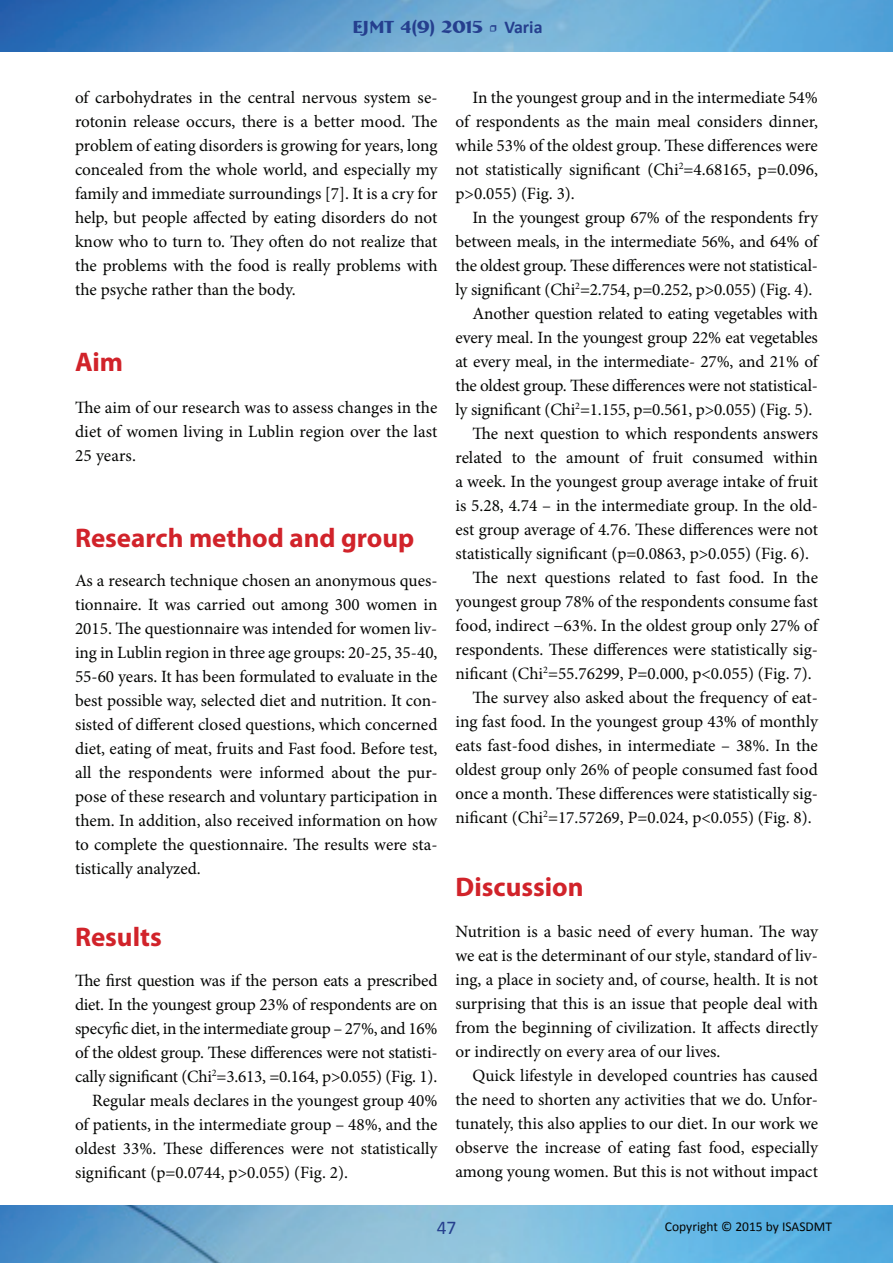
<style>
.page{position:relative;width:893px;height:1263px;background:#fff}
.page>*{position:absolute;margin:0;border:0;box-sizing:border-box;transform-origin:0 0}
.t1{font:700 27px "Myriad Pro";color:#d1232a}
.t2{font:19.5px "Calibri";color:#253f8e}
.t3{font:700 18px "Bremen BT";color:#253f8e}
.t4{font:17.25px/24px "Minion Pro";letter-spacing:-.005em;color:#040503;text-align:justify}
.t5{font:13.5px "Calibri";color:#040503}
.s1{font-family:"Minion Pro";font-weight:400}
.s2{font-family:"Calibri"}
</style>
<div class="page">
<img style="left:0;top:0;width:893px;height:52px">
<img style="left:0;top:1205px;width:893px;height:58px">
<p class="t3" style="left:352px;top:15px;width:192px">EJMT 4(9) 2015 <span class="s1">•</span> <span class="s2">Varia</span></p>
<p class="t4" style="left:75px;top:85px;width:364px">of carbohydrates in the central nervous system se&shy;rotonin release occurs, there is a better mood. The problem of eating disorders is growing for years, long concealed from the whole world, and especially my family and immediate surroundings [7]. It is a cry for help, but people affected by eating disorders do not know who to turn to. They often do not realize that the problems with the food is really problems with the psyche rather than the body.</p>
<h1 class="t1" style="left:75px;top:344px;width:50px">Aim</h1>
<p class="t4" style="left:75px;top:396px;width:364px">The aim of our research was to assess changes in the diet of women living in Lublin region over the last 25 years.</p>
<h1 class="t1" style="left:75px;top:520px;width:341px">Research method and group</h1>
<p class="t4" style="left:75px;top:568px;width:364px">As a research technique chosen an anonymous ques&shy;tionnaire. It was carried out among 300 women in 2015. The questionnaire was intended for women liv&shy;ing in Lublin region in three age groups: 20-25, 35-40, 55-60 years. It has been formulated to evaluate in the best possible way, selected diet and nutrition. It con&shy;sisted of different closed questions, which concerned diet, eating of meat, fruits and Fast food. Before test, all the respondents were informed about the pur&shy;pose of these research and voluntary participation in them. In addition, also received information on how to complete the questionnaire. The results were sta&shy;tistically analyzed.</p>
<h1 class="t1" style="left:75px;top:919px;width:88px">Results</h1>
<p class="t4" style="left:75px;top:969px;width:364px">The first question was if the person eats a prescribed</p>
<p class="t4" style="left:75px;top:993px;width:364px">diet. In the youngest group 23% of respondents are on</p>
<p class="t4" style="left:75px;top:1017px;width:364px">specyfic diet, in the intermediate group – 27%, and 16%</p>
<p class="t4" style="left:75px;top:1041px;width:364px">of the oldest group. These differences were not statisti-</p>
<p class="t4" style="left:75px;top:1065px;width:364px">cally significant (Chi<sup>2</sup>=3.613, =0.164, p&gt;0.055) (Fig. 1).</p>
<p class="t4" style="left:92px;top:1089px;width:347px">Regular meals declares in the youngest group 40%</p>
<p class="t4" style="left:75px;top:1113px;width:364px">of patients, in the intermediate group – 48%, and the</p>
<p class="t4" style="left:75px;top:1137px;width:364px">oldest 33%. These differences were not statistically</p>
<p class="t4" style="left:75px;top:1161px;width:275px">significant (p=0.0744, p&gt;0.055) (Fig. 2).</p>
<p class="t4" style="left:455px;top:85px;width:364px;text-indent:17px">In the youngest group and in the intermediate 54% of respondents as the main meal considers dinner, while 53% of the oldest group. These differences were not statistically significant (Chi<sup>2</sup>=4.68165, p=0.096, p&gt;0.055) (Fig. 3).</p>
<p class="t4" style="left:472px;top:205px;width:347px">In the youngest group 67% of the respondents fry</p>
<p class="t4" style="left:455px;top:229px;width:364px">between meals, in the intermediate 56%, and 64% of</p>
<p class="t4" style="left:455px;top:253px;width:364px">the oldest group. These differences were not statistical-</p>
<p class="t4" style="left:455px;top:277px;width:358px">ly significant (Chi<sup>2</sup>=2.754, p=0.252, p&gt;0.055) (Fig. 4).</p>
<p class="t4" style="left:472px;top:301px;width:347px">Another question related to eating vegetables with</p>
<p class="t4" style="left:455px;top:325px;width:364px">every meal. In the youngest group 22% eat vegetables</p>
<p class="t4" style="left:455px;top:349px;width:364px">at every meal, in the intermediate- 27%, and 21% of</p>
<p class="t4" style="left:455px;top:373px;width:364px">the oldest group. These differences were not statistical-</p>
<p class="t4" style="left:455px;top:397px;width:358px">ly significant (Chi<sup>2</sup>=1.155, p=0.561, p&gt;0.055) (Fig. 5).</p>
<p class="t4" style="left:472px;top:421px;width:347px">The next question to which respondents answers</p>
<p class="t4" style="left:455px;top:445px;width:364px">related to the amount of fruit consumed within</p>
<p class="t4" style="left:455px;top:469px;width:364px">a week. In the youngest group average intake of fruit</p>
<p class="t4" style="left:455px;top:493px;width:364px">is 5.28, 4.74 – in the intermediate group. In the old-</p>
<p class="t4" style="left:455px;top:517px;width:364px">est group average of 4.76. These differences were not</p>
<p class="t4" style="left:455px;top:541px;width:355px">statistically significant (p=0.0863, p&gt;0.055) (Fig. 6).</p>
<p class="t4" style="left:472px;top:565px;width:347px">The next questions related to fast food. In the</p>
<p class="t4" style="left:455px;top:589px;width:364px">youngest group 78% of the respondents consume fast</p>
<p class="t4" style="left:455px;top:613px;width:364px">food, indirect −63%. In the oldest group only 27% of</p>
<p class="t4" style="left:455px;top:637px;width:364px">respondents. These differences were statistically sig-</p>
<p class="t4" style="left:455px;top:661px;width:358px">nificant (Chi<sup>2</sup>=55.76299, P=0.000, p&lt;0.055) (Fig. 7).</p>
<p class="t4" style="left:472px;top:685px;width:347px">The survey also asked about the frequency of eat-</p>
<p class="t4" style="left:455px;top:709px;width:364px">ing fast food. In the youngest group 43% of monthly</p>
<p class="t4" style="left:455px;top:733px;width:364px">eats fast-food dishes, in intermediate – 38%. In the</p>
<p class="t4" style="left:455px;top:757px;width:364px">oldest group only 26% of people consumed fast food</p>
<p class="t4" style="left:455px;top:781px;width:364px">once a month. These differences were statistically sig-</p>
<p class="t4" style="left:455px;top:805px;width:358px">nificant (Chi<sup>2</sup>=17.57269, P=0.024, p&lt;0.055) (Fig. 8).</p>
<h1 class="t1" style="left:455px;top:869px;width:130px">Discussion</h1>
<p class="t4" style="left:455px;top:919px;width:364px">Nutrition is a basic need of every human. The way we eat is the determinant of our style, standard of liv&shy;ing, a place in society and, of course, health. It is not surprising that this is an issue that people deal with from the beginning of civilization. It affects directly or indirectly on every area of our lives.</p>
<p class="t4" style="left:455px;top:1063px;width:364px;text-indent:17px">Quick lifestyle in developed countries has caused the need to shorten any activities that we do. Unfor&shy;tunately, this also applies to our diet. In our work we observe the increase of eating fast food, especially among young women. But this is not without impact</p>
<p class="t2" style="left:437px;top:1215px;width:21px">47</p>
<p class="t5" style="left:665px;top:1218px;width:169px">Copyright © 2015 by ISASDMT</p>
</div>
